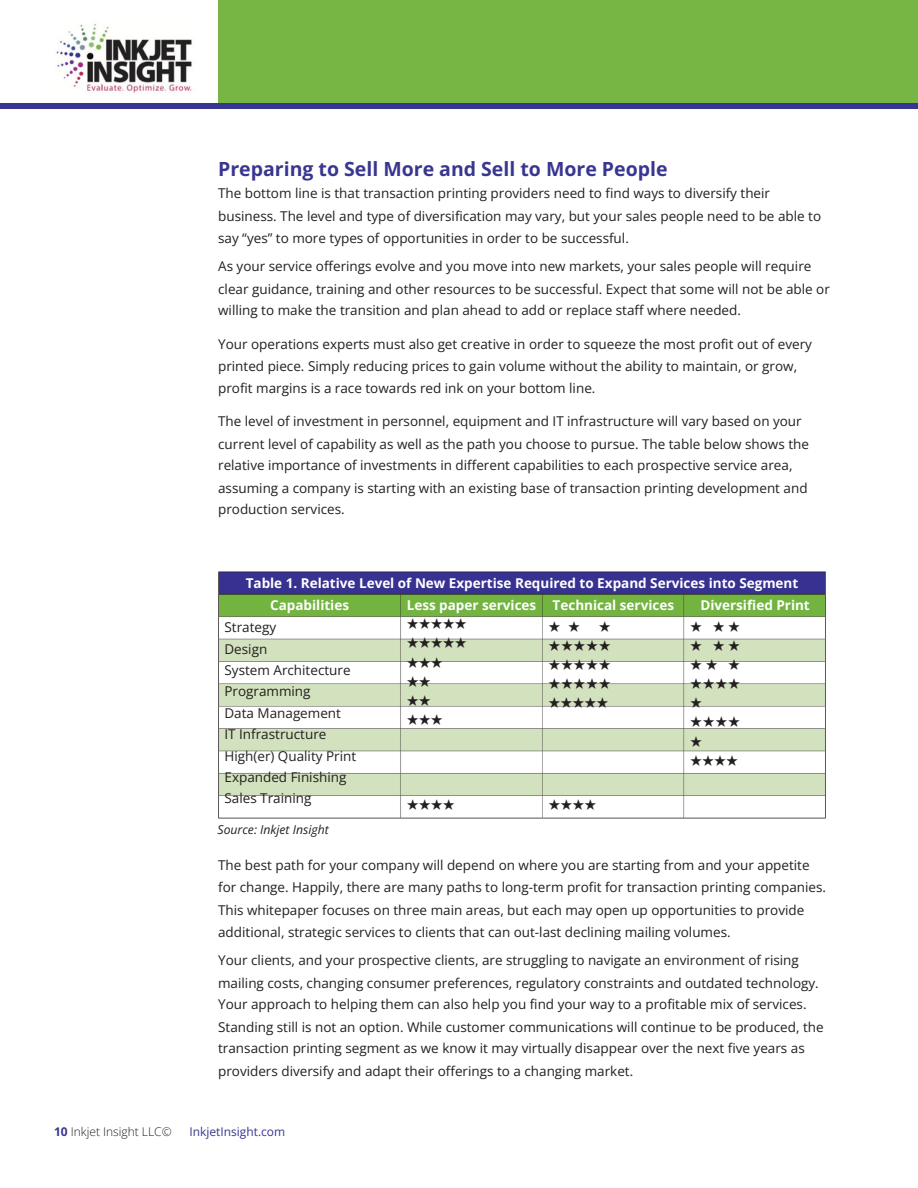
<style>
.page{position:relative;width:918px;height:1188px;background:#fff}
.page>*{position:absolute;margin:0;border:0;box-sizing:border-box;transform-origin:0 0}
.t1{font:700 19.5px "Open Sans";color:#393691}
.t2{font:13.5px/21.9px "Open Sans";color:#231f20}
.t3{font:700 13.5px "Open Sans";color:#fff}
.t4{font:italic 12.15px "Open Sans";color:#231f20}
.t5{font:12px/19.2px "Noto Sans CJ Ksc";color:#231f20}
.t6{font:300 12px "Open Sans";color:#231f20}
.t7{font:12px "Open Sans";color:#393691}
.s1{font-weight:700;color:#393691}
</style>
<div class="page">
<img style="left:55px;top:23px;width:137px;height:70px">
<div style="left:218px;top:0;width:700px;height:103px;background:#77b544"></div>
<div style="left:0;top:103px;width:918px;height:5px;background:#393691"></div>
<img style="left:218px;top:571px;width:608px;height:248px">
<p class="t1" style="left:218px;top:155px;width:451px">Preparing to Sell More and Sell to More People</p>
<p class="t2" style="left:218px;top:182px;width:605px;line-height:22.5px">The bottom line is that transaction printing providers need to find ways to diversify their business. The level and type of diversification may vary, but your sales people need to be able to say “yes” to more types of opportunities in order to be successful.</p>
<p class="t2" style="left:218px;top:255px;width:613px">As your service offerings evolve and you move into new markets, your sales people will require clear guidance, training and other resources to be successful. Expect that some will not be able or willing to make the transition and plan ahead to add or replace staff where needed.</p>
<p class="t2" style="left:218px;top:333px;width:595px">Your operations experts must also get creative in order to squeeze the most profit out of every printed piece. Simply reducing prices to gain volume without the ability to maintain, or grow, profit margins is a race towards red ink on your bottom line.</p>
<p class="t2" style="left:218px;top:410px;width:592px">The level of investment in personnel, equipment and IT infrastructure will vary based on your current level of capability as well as the path you choose to pursue. The table below shows the relative importance of investments in different capabilities to each prospective service area, assuming a company is starting with an existing base of transaction printing development and</p>
<h1 class="t2" style="left:218px;top:498px;width:128px">production services.</h1>
<h1 class="t3" style="left:246px;top:574px;width:554px">Table 1. Relative Level of New Expertise Required to Expand Services into Segment</h1>
<h2 class="t3" style="left:270px;top:596px;width:80px">Capabilities</h2>
<p class="t3" style="left:407px;top:596px;width:131px">Less paper services</p>
<p class="t5" style="left:407px;top:614px;width:61px">★★★★★</p>
<p class="t5" style="left:407px;top:633px;width:61px">★★★★★</p>
<p class="t5" style="left:407px;top:652px;width:37px">★★★</p>
<p class="t5" style="left:407px;top:671px;width:25px">★★</p>
<p class="t5" style="left:407px;top:690px;width:25px">★★</p>
<p class="t5" style="left:407px;top:709px;width:37px">★★★</p>
<p class="t3" style="left:553px;top:596px;width:123px">Technical services</p>
<h1 class="t3" style="left:700px;top:596px;width:111px">Diversified Print</h1>
<p class="t2" style="left:225px;top:616px;width:133px;line-height:21.3px">Strategy<br>Design<br>System Architecture<br>Programming<br>Data Management<br>IT Infrastructure<br>High(er) Quality Print<br>Expanded Finishing<br>Sales Training</p>
<p class="t5" style="left:549px;top:616px;width:33px">★ ★</p>
<p class="t5" style="left:599px;top:616px;width:13px">★</p>
<p class="t5" style="left:690px;top:616px;width:51px">★ ★★</p>
<p class="t5" style="left:690px;top:635px;width:51px">★ ★★</p>
<p class="t5" style="left:690px;top:654px;width:51px">★★ ★</p>
<p class="t5" style="left:690px;top:674px;width:51px">★★★★ ★</p>
<p class="t5" style="left:690px;top:712px;width:51px">★★★★ ★</p>
<p class="t5" style="left:690px;top:750px;width:49px">★★★★</p>
<p class="t5" style="left:549px;top:635px;width:64px">★★★★★</p>
<p class="t5" style="left:549px;top:654px;width:64px">★★★★★</p>
<p class="t5" style="left:549px;top:674px;width:64px">★★★★★</p>
<p class="t5" style="left:549px;top:693px;width:61px">★★★★★</p>
<h1 class="t5" style="left:407px;top:795px;width:49px">★★★★</h1>
<h2 class="t5" style="left:549px;top:795px;width:49px">★★★★</h2>
<p class="t4" style="left:218px;top:821px;width:113px">Source: Inkjet Insight</p>
<h2 class="t2" style="left:218px;top:853px;width:609px;line-height:22.5px">The best path for your company will depend on where you are starting from and your appetite for change. Happily, there are many paths to long-term profit for transaction printing companies.<br>This whitepaper focuses on three main areas, but each may open up opportunities to provide additional, strategic services to clients that can out-last declining mailing volumes.</h2>
<h2 class="t2" style="left:218px;top:949px;width:607px">Your clients, and your prospective clients, are struggling to navigate an environment of rising mailing costs, changing consumer preferences, regulatory constraints and outdated technology.<br>Your approach to helping them can also help you find your way to a profitable mix of services.<br>Standing still is not an option. While customer communications will continue to be produced, the transaction printing segment as we know it may virtually disappear over the next five years as</h2>
<p class="t2" style="left:218px;top:1059px;width:417px">providers diversify and adapt their offerings to a changing market.</p>
<p class="t6" style="left:54px;top:1123px;width:119px"><span class="s1">10</span> Inkjet Insight LLC©</p>
<p class="t7" style="left:189px;top:1123px;width:97px">InkjetInsight.com</p>
</div>
